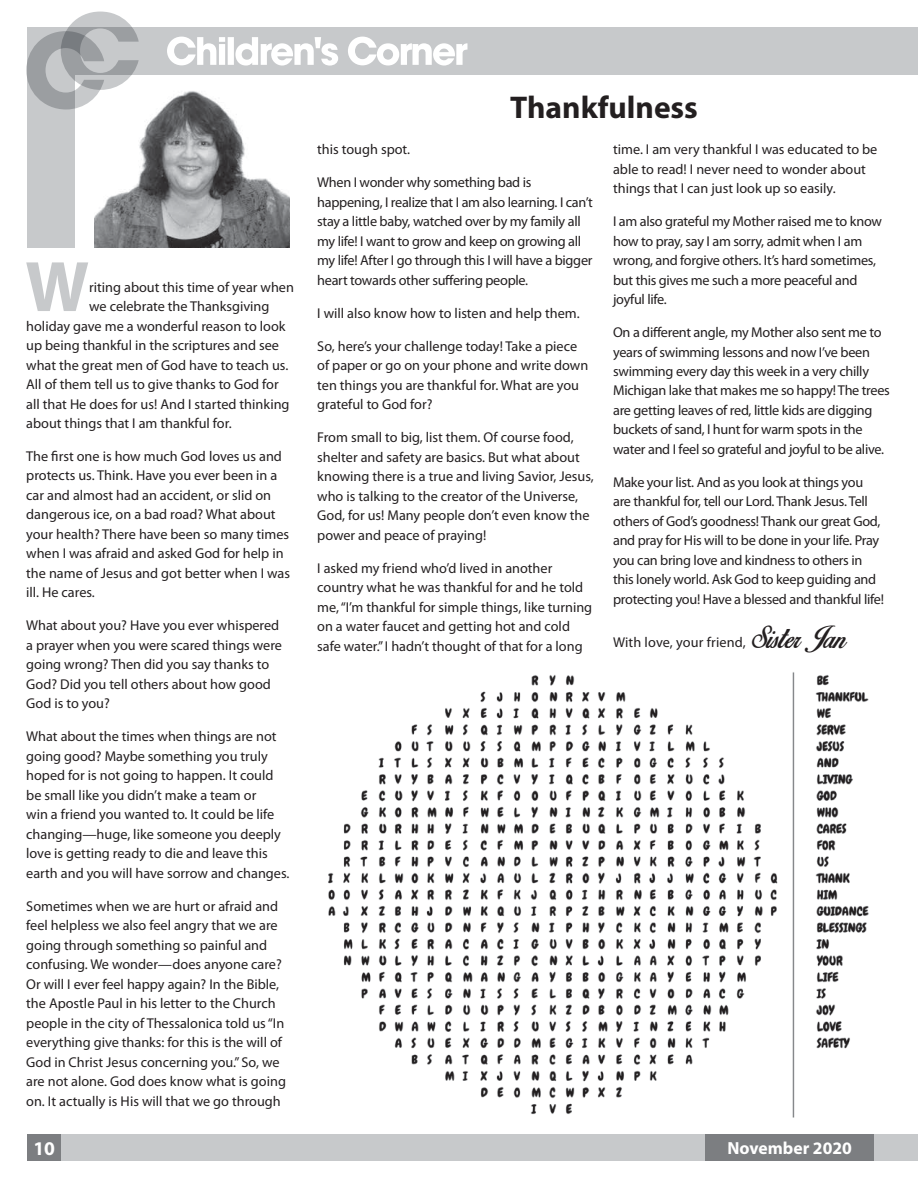
<style>
.page{position:relative;width:918px;height:1188px;background:#fff}
.page>*{position:absolute;margin:0;border:0;box-sizing:border-box;transform-origin:0 0}
.t1{font:700 72.15px "Myriad Pro";color:#c7c9cb}
.t2{font:700 31.5px "Myriad Pro";color:#231f20}
.t3{font:700 19.5px "Myriad Pro";color:#fff}
.t4{font:700 17.55px "Myriad Pro";color:#fff}
.t5{font:14.25px/19.5px "Myriad Pro";color:#231f20}
.t6{font:14.25px/19.5px "Myriad Pro";letter-spacing:-.02em;color:#231f20}
.s1{font-family:"Birdsof Paradise";font-size:27px}
</style>
<div class="page">
<div style="left:27px;top:1134px;width:891px;height:27px;background:#c7c9cb"></div>
<div style="left:705px;top:1134px;width:169px;height:27px;background:#7c7e81"></div>
<div style="left:27px;top:1134px;width:34px;height:27px;background:#7c7e81"></div>
<div style="left:27px;top:27px;width:891px;height:48px;background:#c7c9cb"></div>
<img style="left:94px;top:91px;width:196px;height:156px">
<div style="left:27px;top:27px;width:47px;height:220px;background:#c7c9cb"></div>
<svg style="left:26px;top:12px;width:113px;height:97px"></svg>
<svg style="left:167px;top:37px;width:300px;height:29px"></svg>
<img style="left:328px;top:672px;width:541px;height:446px">
<h1 class="t1" style="left:25px;top:240px;width:66px">W</h1>
<p class="t5" style="left:89px;top:277px;width:206px">riting about this time of year when</p>
<p class="t5" style="left:89px;top:296px;width:182px">we celebrate the Thanksgiving</p>
<p class="t5" style="left:26px;top:316px;width:261px">holiday gave me a wonderful reason to look</p>
<p class="t5" style="left:26px;top:335px;width:254px">up being thankful in the scriptures and see</p>
<p class="t5" style="left:26px;top:355px;width:264px">what the great men of God have to teach us.</p>
<p class="t5" style="left:26px;top:374px;width:254px">All of them tell us to give thanks to God for</p>
<p class="t5" style="left:26px;top:394px;width:265px">all that He does for us! And I started thinking</p>
<p class="t5" style="left:26px;top:413px;width:207px">about things that I am thankful for.</p>
<p class="t5" style="left:26px;top:446px;width:265px">The first one is how much God loves us and protects us. Think. Have you ever been in a car and almost had an accident, or slid on dangerous ice, on a bad road? What about your health? There have been so many times when I was afraid and asked God for help in the name of Jesus and got better when I was ill. He cares.</p>
<p class="t5" style="left:26px;top:616px;width:257px">What about you? Have you ever whispered a prayer when you were scared things were going wrong? Then did you say thanks to God? Did you tell others about how good God is to you?</p>
<p class="t5" style="left:26px;top:727px;width:265px">What about the times when things are not going good? Maybe something you truly hoped for is not going to happen. It could be small like you didn’t make a team or<br>win a friend you wanted to. It could be life changing—huge, like someone you deeply love is getting ready to die and leave this earth and you will have sorrow and changes.</p>
<p class="t5" style="left:26px;top:896px;width:261px">Sometimes when we are hurt or afraid and feel helpless we also feel angry that we are going through something so painful and confusing. We wonder—does anyone care?<br>Or will I ever feel happy again? In the Bible, the Apostle Paul in his letter to the Church people in the city of Thessalonica told us “In everything give thanks: for this is the will of God in Christ Jesus concerning you.” So, we are not alone. God does know what is going on. It actually is His will that we go through</p>
<h2 class="t2" style="left:510px;top:87px;width:189px">Thankfulness</h2>
<p class="t5" style="left:317px;top:139px;width:95px">this tough spot.</p>
<p class="t6" style="left:317px;top:172px;width:277px">When I wonder why something bad is happening, I realize that I am also learning. I can’t stay a little baby, watched over by my family all my life! I want to grow and keep on growing all my life! After I go through this I will have a bigger heart towards other suffering people.</p>
<p class="t5" style="left:317px;top:303px;width:264px">I will also know how to listen and help them.</p>
<p class="t5" style="left:317px;top:336px;width:273px">So, here’s your challenge today! Take a piece of paper or go on your phone and write down ten things you are thankful for. What are you grateful to God for?</p>
<p class="t5" style="left:317px;top:427px;width:278px">From small to big, list them. Of course food, shelter and safety are basics. But what about knowing there is a true and living Savior, Jesus, who is talking to the creator of the Universe, God, for us! Many people don’t even know the power and peace of praying!</p>
<p class="t5" style="left:317px;top:558px;width:277px">I asked my friend who’d lived in another country what he was thankful for and he told me, “I’m thankful for simple things, like turning on a water faucet and getting hot and cold safe water.” I hadn’t thought of that for a long</p>
<p class="t5" style="left:613px;top:139px;width:266px">time. I am very thankful I was educated to be able to read! I never need to wonder about things that I can just look up so easily.</p>
<p class="t6" style="left:613px;top:211px;width:270px">I am also grateful my Mother raised me to know how to pray, say I am sorry, admit when I am wrong, and forgive others. It’s hard sometimes, but this gives me such a more peaceful and joyful life.</p>
<p class="t6" style="left:613px;top:322px;width:278px">On a different angle, my Mother also sent me to years of swimming lessons and now I’ve been swimming every day this week in a very chilly Michigan lake that makes me so happy! The trees are getting leaves of red, little kids are digging buckets of sand, I hunt for warm spots in the water and I feel so grateful and joyful to be alive.</p>
<p class="t6" style="left:613px;top:472px;width:272px">Make your list. And as you look at things you are thankful for, tell our Lord. Thank Jesus. Tell others of God’s goodness! Thank our great God, and pray for His will to be done in your life. Pray you can bring love and kindness to others in this lonely world. Ask God to keep guiding and protecting you! Have a blessed and thankful life!</p>
<p class="t5" style="left:613px;top:633px;width:236px">With love, your friend, <span class="s1">Sister Jan</span></p>
<h3 class="t3" style="left:33px;top:1136px;width:23px">10</h3>
<p class="t4" style="left:728px;top:1137px;width:126px">November 2020</p>
</div>
